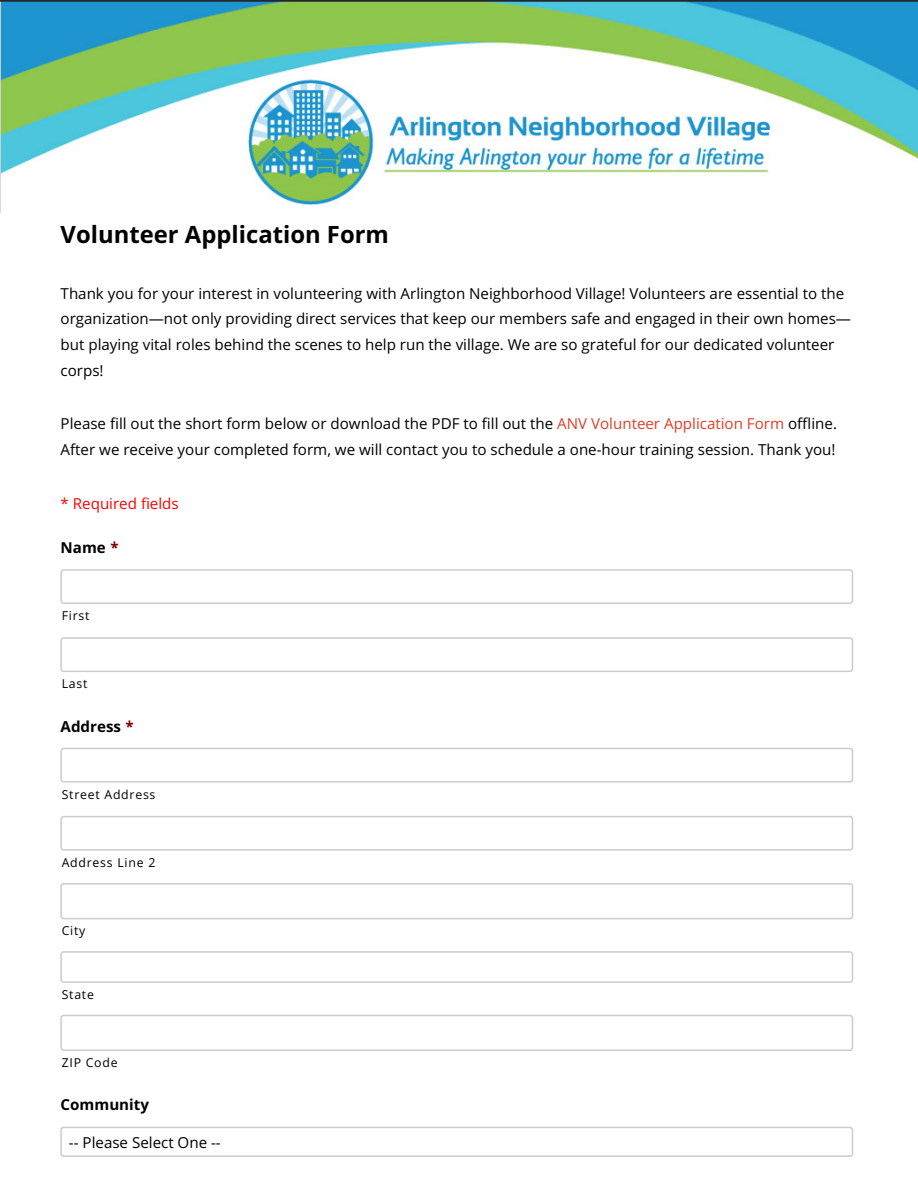
<style>
.page{position:relative;width:918px;height:1188px;background:#fff}
.page>*{position:absolute;margin:0;border:0;box-sizing:border-box;transform-origin:0 0}
.t1{font:700 23.85px "Open Sans";color:#000}
.t2{font:15.15px/26px "Open Sans";color:#000}
.t3{font:700 15.15px "Open Sans";color:#000}
.t4{font:15.15px "Open Sans";color:#f00}
.t5{font:12.3px "Open Sans";letter-spacing:.06em;color:#000}
.s1{color:#e23d28}
.s2{color:#790000}
</style>
<div class="page">
<svg style="left:60px;top:569px;width:793px;height:35px"></svg>
<svg style="left:60px;top:637px;width:793px;height:35px"></svg>
<svg style="left:60px;top:748px;width:793px;height:35px"></svg>
<svg style="left:60px;top:816px;width:793px;height:35px"></svg>
<svg style="left:60px;top:883px;width:793px;height:36px"></svg>
<svg style="left:60px;top:951px;width:793px;height:32px"></svg>
<svg style="left:60px;top:1015px;width:793px;height:36px"></svg>
<div style="left:61px;top:1126px;width:792px;height:31px;background:#efefef;border-radius:3px"></div>
<svg style="left:60px;top:1127px;width:793px;height:30px"></svg>
<div style="left:67px;top:958px;width:59px;height:19px;background:#fff"></div>
<img style="left:0;top:0;width:918px;height:212px">
<h1 class="t1" style="left:61px;top:218px;width:330px">Volunteer Application Form</h1>
<p class="t2" style="left:61px;top:280px;width:792px">Thank you for your interest in volunteering with Arlington Neighborhood Village! Volunteers are essential to the organization—not only providing direct services that keep our members safe and engaged in their own homes— but playing vital roles behind the scenes to help run the village. We are so grateful for our dedicated volunteer corps!</p>
<p class="t2" style="left:61px;top:411px;width:778px">Please fill out the short form below or download the PDF to fill out the <span class="s1">ANV Volunteer Application Form</span> offline.<br>After we receive your completed form, we will contact you to schedule a one-hour training session. Thank you!</p>
<p class="t4" style="left:61px;top:493px;width:120px">* Required fields</p>
<p class="t3" style="left:61px;top:536px;width:60px">Name <span class="s2">*</span></p>
<p class="t5" style="left:62px;top:608px;width:29px">First</p>
<p class="t5" style="left:62px;top:676px;width:27px">Last</p>
<p class="t3" style="left:61px;top:715px;width:75px">Address <span class="s2">*</span></p>
<p class="t5" style="left:62px;top:786px;width:95px">Street Address</p>
<p class="t5" style="left:62px;top:855px;width:95px">Address Line 2</p>
<p class="t5" style="left:62px;top:922px;width:25px">City</p>
<p class="t5" style="left:62px;top:986px;width:34px">State</p>
<p class="t5" style="left:62px;top:1054px;width:57px">ZIP Code</p>
<p class="t3" style="left:61px;top:1094px;width:90px">Community</p>
<p class="t2" style="left:69px;top:1129px;width:153px">-- Please Select One --</p>
</div>
